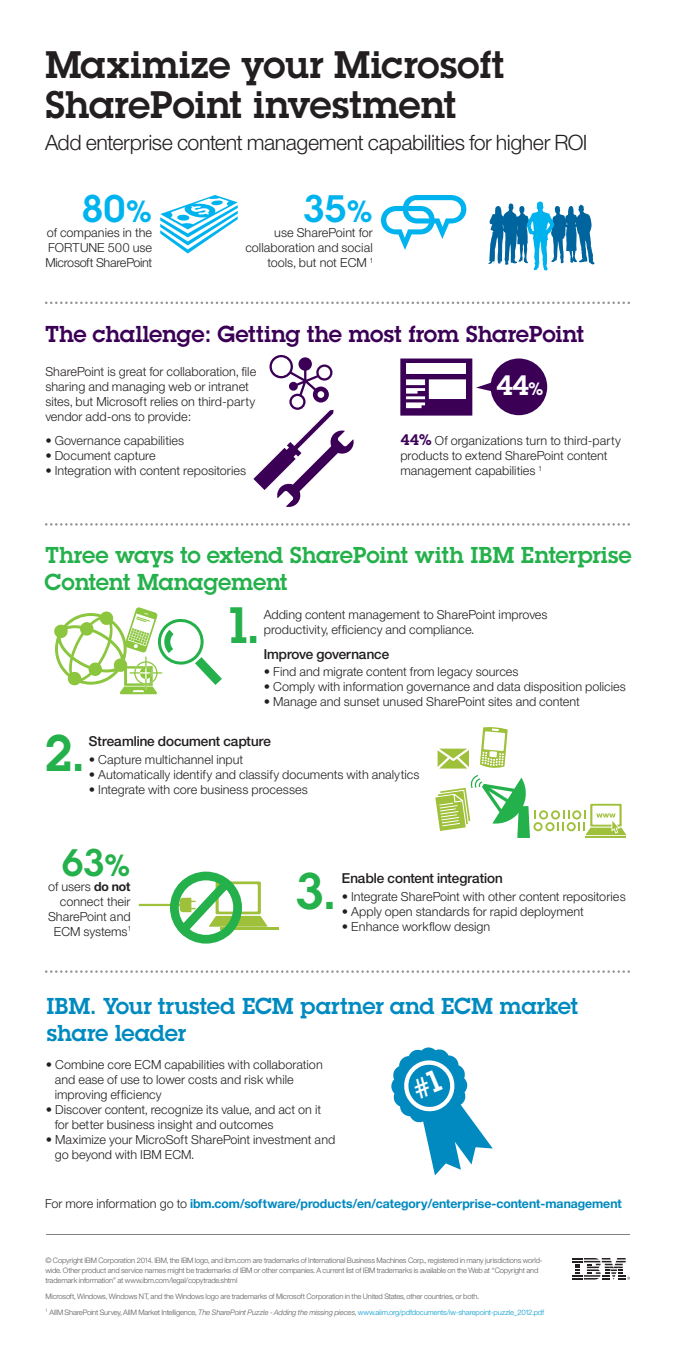
<style>
.page{position:relative;width:675px;height:1350px;background:#fff}
.page>*{position:absolute;margin:0;border:0;box-sizing:border-box;transform-origin:0 0}
.t1{font:50px "Lubalin Demifor IBM";color:#24b04b}
.t2{font:37.5px/40px "Lubalin Demifor IBM";color:#231f20}
.t3{font:37.5px "Lubalin Demifor IBM";color:#00b3ee}
.t4{font:37.5px "Lubalin Demifor IBM";color:#24b04b}
.t5{font:27.5px "Lubalin Demifor IBM";color:#fff}
.t6{font:22.5px/27px "Lubalin Demifor IBM";color:#24b04b}
.t7{font:22.5px/27px "Lubalin Demifor IBM";color:#008ac0}
.t8{font:22.5px "Lubalin Demifor IBM";color:#3b0056}
.t9{font:21.25px "Helv Neue Lightfor IBM";letter-spacing:-.025em;color:#231f20}
.t10{font:13.75px "Helv Neue Mediumfor IBM";color:#231f20}
.t11{font:12.5px/15px "Helv Neue Lightfor IBM";color:#231f20}
.t12{font:12.5px "Helv Neue Boldfor IBM";color:#008ac0}
.t13{font:7.5px/10px "Helv Neue Lightfor IBM";letter-spacing:-.025em;color:#5a5a5d}
.s1{font-size:30px}
.s2{font-size:17.5px}
.s3{font-family:"Lubalin Demifor IBM";font-size:15px;color:#3b0056}
.s4{font-family:"Helv Neue Boldfor IBM"}
.s5{font-family:"Helv Neue Lightfor IBM";color:#231f20}
.s6{font-family:"Helv Neue Light Italicfor IBM"}
.s7{color:#009bcb}
</style>
<div class="page">
<svg style="left:572px;top:1258px;width:58px;height:22px"></svg>
<hr style="left:46px;top:1234px;width:584px;height:1px;background:#808285">
<svg style="left:45px;top:302px;width:585px;height:2px"></svg>
<svg style="left:45px;top:523px;width:585px;height:3px"></svg>
<svg style="left:160px;top:195px;width:78px;height:59px"></svg>
<svg style="left:381px;top:195px;width:85px;height:55px"></svg>
<svg style="left:488px;top:201px;width:106px;height:70px"></svg>
<svg style="left:253px;top:355px;width:101px;height:152px"></svg>
<div style="left:491px;top:359px;width:56px;height:56px;background:#3b0056;border-radius:50%"></div>
<svg style="left:400px;top:359px;width:96px;height:57px"></svg>
<svg style="left:54px;top:607px;width:168px;height:87px"></svg>
<svg style="left:45px;top:970px;width:585px;height:3px"></svg>
<svg style="left:480px;top:727px;width:28px;height:41px"></svg>
<svg style="left:438px;top:749px;width:31px;height:20px"></svg>
<svg style="left:435px;top:775px;width:191px;height:63px"></svg>
<hr style="left:220px;top:927px;width:59px;height:2px;background:#9fc03a">
<svg style="left:139px;top:872px;width:129px;height:72px"></svg>
<svg style="left:391px;top:1047px;width:102px;height:129px"></svg>
<h2 class="t2" style="left:45px;top:44px;width:461px">Maximize your Microsoft<br>SharePoint investment</h2>
<h3 class="t9" style="left:45px;top:130px;width:544px">Add enterprise content management capabilities for higher ROI</h3>
<h2 class="t3" style="left:82px;top:184px;width:72px">80<span class="s1">%</span></h2>
<p class="t11" style="left:45px;top:225px;width:108px;text-align:justify">of companies in the FORTUNE 500 use Microsoft SharePoint</p>
<h2 class="t3" style="left:303px;top:184px;width:71px">35<span class="s1">%</span></h2>
<p class="t11" style="left:245px;top:225px;width:129px;text-align:right">use SharePoint for collaboration and social tools, but not ECM <sup>1</sup></p>
<h3 class="t8" style="left:45px;top:319px;width:541px">The challenge: Getting the most from SharePoint</h3>
<p class="t11" style="left:45px;top:363px;width:212px">SharePoint is great for collaboration, file sharing and managing web or intranet sites, but Microsoft relies on third-party vendor add-ons to provide:</p>
<p class="t11" style="left:45px;top:433px;width:140px">• Governance capabilities</p>
<p class="t11" style="left:45px;top:448px;width:112px">• Document capture</p>
<p class="t11" style="left:45px;top:463px;width:202px">• Integration with content repositories</p>
<h3 class="t5" style="left:496px;top:367px;width:49px">44<span class="s2">%</span></h3>
<p class="t11" style="left:400px;top:433px;width:222px"><span class="s3">44%</span> Of organizations turn to third-party products to extend SharePoint content management capabilities <sup>1</sup></p>
<h3 class="t6" style="left:45px;top:541px;width:588px">Three ways to extend SharePoint with IBM Enterprise<br>Content Management</h3>
<h1 class="t1" style="left:230px;top:592px;width:33px">1.</h1>
<p class="t11" style="left:264px;top:607px;width:285px">Adding content management to SharePoint improves productivity, efficiency and compliance.</p>
<p class="t10" style="left:264px;top:645px;width:127px">Improve governance</p>
<p class="t11" style="left:264px;top:664px;width:256px">• Find and migrate content from legacy sources</p>
<p class="t11" style="left:264px;top:679px;width:364px">• Comply with information governance and data disposition policies</p>
<p class="t11" style="left:264px;top:694px;width:318px">• Manage and sunset unused SharePoint sites and content</p>
<p class="t10" style="left:89px;top:733px;width:183px">Streamline document capture</p>
<p class="t11" style="left:89px;top:751px;width:156px">• Capture multichannel input</p>
<p class="t11" style="left:89px;top:766px;width:332px">• Automatically identify and classify documents with analytics</p>
<p class="t11" style="left:89px;top:781px;width:220px">• Integrate with core business processes</p>
<h1 class="t1" style="left:45px;top:720px;width:43px">2.</h1>
<h2 class="t4" style="left:62px;top:837px;width:70px">63<span class="s1">%</span></h2>
<p class="t11" style="left:48px;top:878px;width:84px;text-align:right">of users <span class="s4">do not </span>connect their<br>SharePoint and<br>ECM systems<sup>1</sup></p>
<h1 class="t1" style="left:296px;top:858px;width:43px">3.</h1>
<p class="t10" style="left:342px;top:870px;width:163px">Enable content integration</p>
<p class="t11" style="left:342px;top:889px;width:286px">• Integrate SharePoint with other content repositories</p>
<p class="t11" style="left:342px;top:904px;width:244px">• Apply open standards for rapid deployment</p>
<p class="t11" style="left:342px;top:919px;width:150px">• Enhance workflow design</p>
<h3 class="t7" style="left:46px;top:992px;width:534px">IBM. Your trusted ECM partner and ECM market share leader</h3>
<p class="t11" style="left:55px;top:1057px;width:270px;text-indent:-9px">• Combine core ECM capabilities with collaboration and ease of use to lower costs and risk while improving efficiency</p>
<p class="t11" style="left:55px;top:1102px;width:268px;text-indent:-9px">• Discover content, recognize its value, and act on it for better business insight and outcomes</p>
<p class="t11" style="left:55px;top:1132px;width:282px;text-indent:-9px">• Maximize your MicroSoft SharePoint investment and go beyond with IBM ECM.</p>
<p class="t12" style="left:45px;top:1195px;width:578px"><span class="s5">For more information go to</span> ibm.com/software/products/en/category/enterprise-content-management</p>
<p class="t13" style="left:45px;top:1256px;width:499px">© Copyright IBM Corporation 2014. IBM, the IBM logo, and ibm.com are trademarks of International Business Machines Corp., registered in many jurisdictions world&shy;wide. Other product and service names might be trademarks of IBM or other companies. A current list of IBM trademarks is available on the Web at “Copyright and trademark information” at www.ibm.com/legal/copytrade.shtml</p>
<p class="t13" style="left:45px;top:1288px;width:500px;line-height:15.6px">Microsoft, Windows, Windows NT, and the Windows logo are trademarks of Microsoft Corporation in the United States, other countries, or both.<br><sup>1</sup> AIIM SharePoint Survey, AIIM Market Intelligence, <span class="s6">The SharePoint Puzzle - Adding the missing pieces</span>, <span class="s7">www.aiim.org/pdfdocuments/iw-sharepoint-puzzle_2012.pdf</span></p>
</div>
